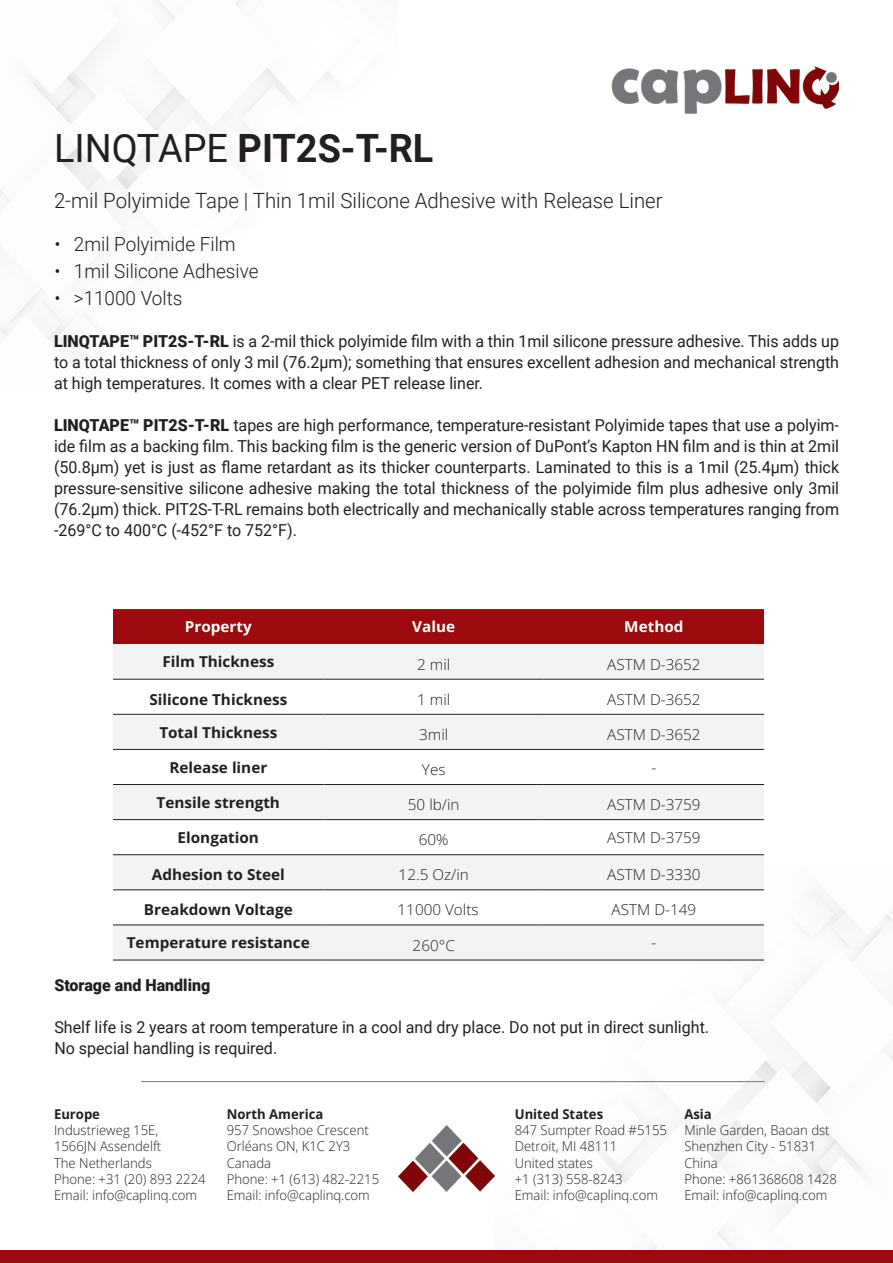
<style>
.page{position:relative;width:893px;height:1263px;background:#fff}
.page>*{position:absolute;margin:0;border:0;box-sizing:border-box;transform-origin:0 0}
.t1{font:700 39px "Roboto";color:#231f20}
.t2{font:300 21px "Roboto";color:#231f20}
.t3{font:300 19.5px "Roboto";color:#231f20}
.t4{font:16.5px/21px "Roboto";color:#231f20;text-align:justify}
.t5{font:900 16.5px "Roboto";color:#231f20}
.t6{font:700 15px "Open Sans";color:#231f20}
.t7{font:300 15px "Open Sans";color:#231f20}
.t8{font:700 15px "Open Sans";color:#fff}
.t9{font:300 13.5px/16.2px "Open Sans";color:#231f20}
.t10{font:700 13.5px "Open Sans";color:#231f20}
.s1{font-weight:400}
.s2{font-weight:900}
</style>
<div class="page">
<img style="left:495px;top:894px;width:398px;height:356px">
<img style="left:0;top:0;width:335px;height:356px">
<div style="left:0;top:1250px;width:893px;height:13px;background:#9c0a0e"></div>
<div style="left:113px;top:609px;width:651px;height:35px;background:#9c0a0e"></div>
<svg style="left:113px;top:644px;width:651px;height:315px;fill:#f2f3f4"></svg>
<hr style="left:113px;top:679px;width:211px;height:1px;background:#231f20">
<hr style="left:324px;top:679px;width:220px;height:1px;background:#231f20">
<hr style="left:544px;top:679px;width:220px;height:1px;background:#231f20">
<hr style="left:113px;top:714px;width:211px;height:1px;background:#231f20">
<hr style="left:324px;top:714px;width:220px;height:1px;background:#231f20">
<hr style="left:544px;top:714px;width:220px;height:1px;background:#231f20">
<hr style="left:113px;top:749px;width:211px;height:1px;background:#231f20">
<hr style="left:324px;top:749px;width:220px;height:1px;background:#231f20">
<hr style="left:544px;top:749px;width:220px;height:1px;background:#231f20">
<hr style="left:113px;top:784px;width:211px;height:1px;background:#231f20">
<hr style="left:324px;top:784px;width:220px;height:1px;background:#231f20">
<hr style="left:544px;top:784px;width:220px;height:1px;background:#231f20">
<hr style="left:113px;top:819px;width:211px;height:1px;background:#231f20">
<hr style="left:324px;top:819px;width:220px;height:1px;background:#231f20">
<hr style="left:544px;top:819px;width:220px;height:1px;background:#231f20">
<hr style="left:113px;top:854px;width:211px;height:1px;background:#231f20">
<hr style="left:324px;top:854px;width:220px;height:1px;background:#231f20">
<hr style="left:544px;top:854px;width:220px;height:1px;background:#231f20">
<hr style="left:113px;top:889px;width:211px;height:1px;background:#231f20">
<hr style="left:324px;top:889px;width:220px;height:1px;background:#231f20">
<hr style="left:544px;top:889px;width:220px;height:1px;background:#231f20">
<hr style="left:113px;top:925px;width:211px;height:1px;background:#231f20">
<hr style="left:324px;top:925px;width:220px;height:1px;background:#231f20">
<hr style="left:544px;top:925px;width:220px;height:1px;background:#231f20">
<hr style="left:113px;top:959px;width:211px;height:1px;background:#231f20">
<hr style="left:324px;top:959px;width:220px;height:1px;background:#231f20">
<hr style="left:544px;top:959px;width:220px;height:1px;background:#231f20">
<img style="left:398px;top:1126px;width:97px;height:66px">
<img style="left:611px;top:66px;width:227px;height:48px">
<hr style="left:141px;top:1081px;width:624px;height:1px;background:#757679">
<p class="t1" style="left:54px;top:121px;width:381px"><span class="s1">LINQTAPE</span> PIT2S-T-RL</p>
<p class="t2" style="left:54px;top:186px;width:610px">2-mil Polyimide Tape | Thin 1mil Silicone Adhesive with Release Liner</p>
<p class="t3" style="left:54px;top:230px;width:183px">• 2mil Polyimide Film</p>
<p class="t3" style="left:54px;top:257px;width:206px">• 1mil Silicone Adhesive</p>
<p class="t3" style="left:54px;top:284px;width:130px">• &gt;11000 Volts</p>
<p class="t4" style="left:54px;top:330px;width:787px"><span class="s2">LINQTAPE™ PIT2S-T-RL</span> is a 2-mil thick polyimide film with a thin 1mil silicone pressure adhesive. This adds up to a total thickness of only 3 mil (76.2µm); something that ensures excellent adhesion and mechanical strength at high temperatures. It comes with a clear PET release liner.</p>
<p class="t4" style="left:54px;top:414px;width:787px"><span class="s2">LINQTAPE™ PIT2S-T-RL</span> tapes are high performance, temperature-resistant Polyimide tapes that use a polyim&shy;ide film as a backing film. This backing film is the generic version of DuPont’s Kapton HN film and is thin at 2mil (50.8µm) yet is just as flame retardant as its thicker counterparts. Laminated to this is a 1mil (25.4µm) thick pressure-sensitive silicone adhesive making the total thickness of the polyimide film plus adhesive only 3mil (76.2µm) thick. PIT2S-T-RL remains both electrically and mechanically stable across temperatures ranging from -269°C to 400°C (-452°F to 752°F).</p>
<p class="t8" style="left:185px;top:617px;width:68px">Property</p>
<p class="t8" style="left:412px;top:617px;width:44px">Value</p>
<p class="t8" style="left:624px;top:617px;width:61px">Method</p>
<p class="t6" style="left:162px;top:652px;width:113px">Film Thickness</p>
<p class="t7" style="left:417px;top:654px;width:35px">2 mil</p>
<p class="t7" style="left:607px;top:654px;width:95px">ASTM D-3652</p>
<p class="t6" style="left:149px;top:689px;width:139px">Silicone Thickness</p>
<p class="t7" style="left:417px;top:689px;width:35px">1 mil</p>
<p class="t7" style="left:607px;top:689px;width:95px">ASTM D-3652</p>
<p class="t6" style="left:159px;top:722px;width:119px">Total Thickness</p>
<p class="t7" style="left:419px;top:724px;width:31px">3mil</p>
<p class="t7" style="left:607px;top:724px;width:95px">ASTM D-3652</p>
<p class="t6" style="left:169px;top:757px;width:99px">Release liner</p>
<p class="t7" style="left:422px;top:759px;width:25px">Yes</p>
<p class="t7" style="left:651px;top:757px;width:6px">-</p>
<p class="t6" style="left:157px;top:792px;width:125px">Tensile strength</p>
<p class="t7" style="left:408px;top:794px;width:53px">50 lb/in</p>
<p class="t7" style="left:607px;top:794px;width:95px">ASTM D-3759</p>
<p class="t6" style="left:178px;top:827px;width:83px">Elongation</p>
<p class="t7" style="left:419px;top:829px;width:31px">60%</p>
<p class="t7" style="left:607px;top:827px;width:95px">ASTM D-3759</p>
<p class="t6" style="left:152px;top:864px;width:134px">Adhesion to Steel</p>
<p class="t7" style="left:399px;top:864px;width:72px">12.5 Oz/in</p>
<p class="t7" style="left:607px;top:864px;width:95px">ASTM D-3330</p>
<p class="t6" style="left:144px;top:900px;width:150px">Breakdown Voltage</p>
<p class="t7" style="left:398px;top:900px;width:83px">11000 Volts</p>
<p class="t7" style="left:612px;top:900px;width:86px">ASTM D-149</p>
<p class="t6" style="left:127px;top:932px;width:185px">Temperature resistance</p>
<p class="t7" style="left:413px;top:935px;width:44px">260°C</p>
<p class="t7" style="left:651px;top:932px;width:6px">-</p>
<p class="t5" style="left:54px;top:973px;width:157px">Storage and Handling</p>
<p class="t4" style="left:54px;top:1016px;width:656px">Shelf life is 2 years at room temperature in a cool and dry place. Do not put in direct sunlight.</p>
<p class="t4" style="left:54px;top:1037px;width:224px">No special handling is required.</p>
<p class="t10" style="left:54px;top:1105px;width:48px">Europe</p>
<p class="t9" style="left:54px;top:1122px;width:106px">Industrieweg 15E,</p>
<p class="t9" style="left:54px;top:1138px;width:109px">1566JN Assendelft</p>
<p class="t9" style="left:54px;top:1154px;width:99px">The Netherlands</p>
<p class="t9" style="left:54px;top:1170px;width:153px">Phone: +31 (20) 893 2224</p>
<p class="t9" style="left:54px;top:1186px;width:145px">Email: info@caplinq.com</p>
<p class="t10" style="left:227px;top:1105px;width:98px">North America</p>
<p class="t9" style="left:227px;top:1122px;width:144px">957 Snowshoe Crescent<br>Orléans ON, K1C 2Y3</p>
<p class="t9" style="left:227px;top:1154px;width:46px">Canada</p>
<p class="t9" style="left:227px;top:1170px;width:154px">Phone: +1 (613) 482-2215</p>
<p class="t9" style="left:227px;top:1186px;width:145px">Email: info@caplinq.com</p>
<p class="t10" style="left:515px;top:1105px;width:90px">United States</p>
<p class="t9" style="left:515px;top:1122px;width:154px">847 Sumpter Road #5155</p>
<p class="t9" style="left:515px;top:1138px;width:104px">Detroit, MI 48111</p>
<p class="t9" style="left:515px;top:1154px;width:80px">United states</p>
<p class="t9" style="left:515px;top:1170px;width:109px">+1 (313) 558-8243</p>
<p class="t9" style="left:515px;top:1186px;width:145px">Email: info@caplinq.com</p>
<p class="t10" style="left:684px;top:1105px;width:29px">Asia</p>
<p class="t9" style="left:684px;top:1122px;width:147px">Minle Garden, Baoan dst</p>
<p class="t9" style="left:684px;top:1138px;width:133px">Shenzhen City - 51831</p>
<p class="t9" style="left:684px;top:1154px;width:35px">China</p>
<p class="t9" style="left:684px;top:1170px;width:154px">Phone: +861368608 1428</p>
<p class="t9" style="left:684px;top:1186px;width:145px">Email: info@caplinq.com</p>
</div>
